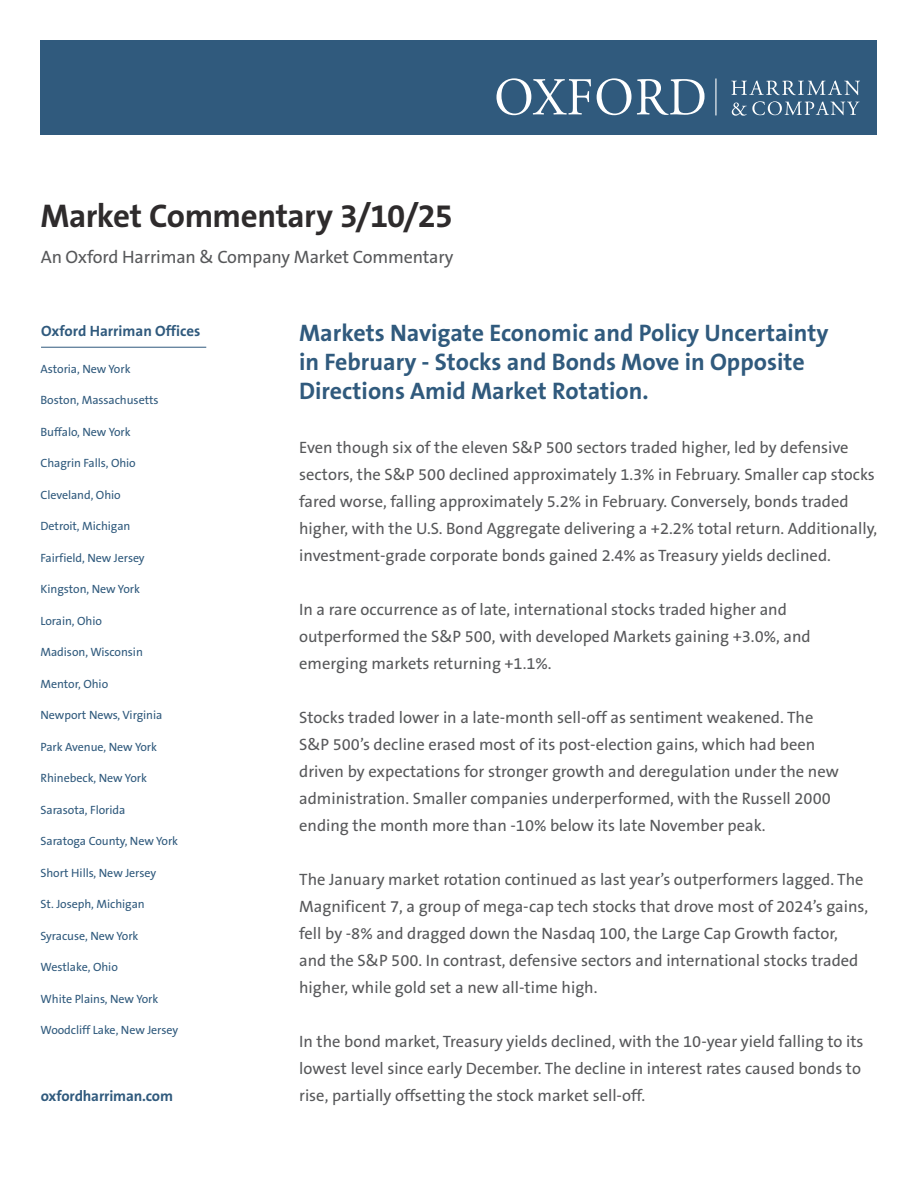
<style>
.page{position:relative;width:918px;height:1188px;background:#fff}
.page>*{position:absolute;margin:0;border:0;box-sizing:border-box;transform-origin:0 0}
.t1{font:700 33px "The Sans B7";letter-spacing:-.015em;color:#2e2b2c}
.Subhead{font:700 24px/28.8px "The Sans B7";color:#305a7d}
.t2{font:18px "The Sans B5 Plain";letter-spacing:-.01em;color:#57585a}
.Content{font:16.5px/27px "The Sans B5 Plain";color:#57585a}
.t3{font:700 15px "The Sans B7";letter-spacing:-.01em;color:#305a7d}
.t4{font:12px "The Sans B5 Plain";letter-spacing:-.005em;color:#305a7d}
</style>
<div class="page">
<div style="left:40px;top:40px;width:838px;height:95px;background:#305a7d"></div>
<svg style="left:496px;top:78px;width:95px;height:37px"></svg>
<svg style="left:597px;top:78px;width:108px;height:37px"></svg>
<svg style="left:731px;top:80px;width:129px;height:15px"></svg>
<svg style="left:732px;top:101px;width:128px;height:15px"></svg>
<hr style="left:715px;top:79px;width:1px;height:36px;background:#fff">
<hr style="left:41px;top:347px;width:165px;height:1px;background:#305a7d">
<p class="t1" style="left:40px;top:199px;width:414px">Market Commentary 3/10/25</p>
<p class="t2" style="left:41px;top:247px;width:414px">An Oxford Harriman &amp; Company Market Commentary</p>
<p class="t3" style="left:41px;top:323px;width:161px">Oxford Harriman Offices</p>
<p class="t4" style="left:40px;top:362px;width:92px">Astoria, New York</p>
<p class="t4" style="left:40px;top:394px;width:120px">Boston, Massachusetts</p>
<p class="t4" style="left:40px;top:425px;width:92px">Buffalo, New York</p>
<p class="t4" style="left:40px;top:457px;width:97px">Chagrin Falls, Ohio</p>
<p class="t4" style="left:40px;top:488px;width:82px">Cleveland, Ohio</p>
<p class="t4" style="left:40px;top:520px;width:91px">Detroit, Michigan</p>
<p class="t4" style="left:40px;top:551px;width:106px">Fairfield, New Jersey</p>
<p class="t4" style="left:40px;top:583px;width:101px">Kingston, New York</p>
<p class="t4" style="left:40px;top:614px;width:63px">Lorain, Ohio</p>
<p class="t4" style="left:40px;top:646px;width:104px">Madison, Wisconsin</p>
<p class="t4" style="left:40px;top:677px;width:69px">Mentor, Ohio</p>
<p class="t4" style="left:40px;top:709px;width:123px">Newport News, Virginia</p>
<p class="t4" style="left:40px;top:740px;width:118px">Park Avenue, New York</p>
<p class="t4" style="left:40px;top:772px;width:108px">Rhinebeck, New York</p>
<p class="t4" style="left:40px;top:803px;width:86px">Sarasota, Florida</p>
<p class="t4" style="left:40px;top:835px;width:139px">Saratoga County, New York</p>
<p class="t4" style="left:40px;top:866px;width:117px">Short Hills, New Jersey</p>
<p class="t4" style="left:40px;top:898px;width:106px">St. Joseph, Michigan</p>
<p class="t4" style="left:40px;top:929px;width:100px">Syracuse, New York</p>
<p class="t4" style="left:40px;top:961px;width:79px">Westlake, Ohio</p>
<p class="t4" style="left:40px;top:992px;width:119px">White Plains, New York</p>
<p class="t4" style="left:40px;top:1024px;width:139px">Woodcliff Lake, New Jersey</p>
<p class="t3" style="left:41px;top:1088px;width:134px">oxfordharriman.com</p>
<p class="Subhead" style="left:299px;top:319px;width:531px">Markets Navigate Economic and Policy Uncertainty in February - Stocks and Bonds Move in Opposite<br>Directions Amid Market Rotation.</p>
<p class="Content" style="left:299px;top:434px;width:580px">Even though six of the eleven S&amp;P 500 sectors traded higher, led by defensive sectors, the S&amp;P 500 declined approximately 1.3% in February. Smaller cap stocks fared worse, falling approximately 5.2% in February. Conversely, bonds traded higher, with the U.S. Bond Aggregate delivering a +2.2% total return. Additionally, investment-grade corporate bonds gained 2.4% as Treasury yields declined.</p>
<p class="Content" style="left:299px;top:596px;width:513px">In a rare occurrence as of late, international stocks traded higher and outperformed the S&amp;P 500, with developed Markets gaining +3.0%, and emerging markets returning +1.1%.</p>
<p class="Content" style="left:299px;top:704px;width:541px">Stocks traded lower in a late-month sell-off as sentiment weakened. The S&amp;P 500’s decline erased most of its post-election gains, which had been driven by expectations for stronger growth and deregulation under the new administration. Smaller companies underperformed, with the Russell 2000 ending the month more than -10% below its late November peak.</p>
<p class="Content" style="left:299px;top:866px;width:570px">The January market rotation continued as last year’s outperformers lagged. The Magnificent 7, a group of mega-cap tech stocks that drove most of 2024’s gains, fell by -8% and dragged down the Nasdaq 100, the Large Cap Growth factor, and the S&amp;P 500. In contrast, defensive sectors and international stocks traded higher, while gold set a new all-time high.</p>
<p class="Content" style="left:299px;top:1028px;width:566px">In the bond market, Treasury yields declined, with the 10-year yield falling to its lowest level since early December. The decline in interest rates caused bonds to rise, partially offsetting the stock market sell-off.</p>
</div>
